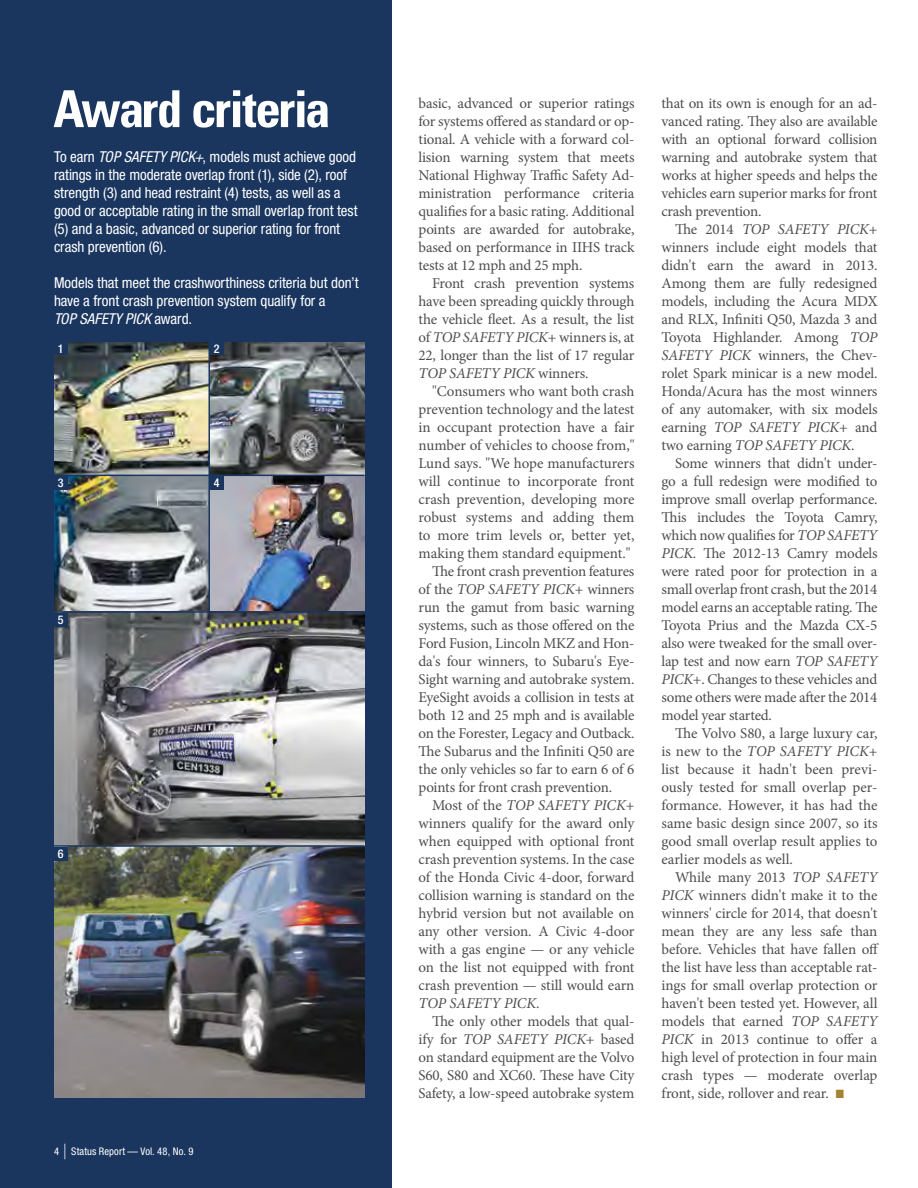
<style>
.page{position:relative;width:918px;height:1188px;background:#fff}
.page>*{position:absolute;margin:0;border:0;box-sizing:border-box;transform-origin:0 0}
.t1{font:700 condensed 51px "Univers LT Std";letter-spacing:-.035em;color:#fff}
.t2{font:15px/18px "Minion Pro";letter-spacing:-.01em;color:#4d4d4f;text-align:justify}
.t3{font:condensed 15px/18px "Helvetica Neue LT Pro";letter-spacing:-.005em;color:#fff}
.t4{font:italic 15px "Minion Pro";letter-spacing:-.01em;color:#4d4d4f}
.t5{font:500 condensed 12px "Helvetica Neue LT Pro";color:#fff}
.t6{font:condensed 10.5px "Helvetica Neue LT Pro";letter-spacing:.015em;color:#fff}
.s1{font-style:italic}
.s2{font-size:21px}
.s3{font-style:normal}
.s4{color:#a58232}
</style>
<div class="page">
<div style="left:0;top:0;width:392px;height:1188px;background:#1a365f"></div>
<img style="left:54px;top:342px;width:310px;height:755px">
<hr style="left:54px;top:475px;width:310px;height:1px;background:#1a365f">
<hr style="left:54px;top:611px;width:310px;height:2px;background:#1a365f">
<hr style="left:208px;top:341px;width:2px;height:271px;background:#1a365f">
<hr style="left:54px;top:845px;width:310px;height:2px;background:#1a365f">
<div style="left:54px;top:341px;width:14px;height:14px;background:#1a365f"></div>
<div style="left:54px;top:476px;width:14px;height:14px;background:#1a365f"></div>
<div style="left:210px;top:341px;width:14px;height:14px;background:#1a365f"></div>
<div style="left:210px;top:476px;width:14px;height:14px;background:#1a365f"></div>
<div style="left:54px;top:613px;width:14px;height:13px;background:#1a365f"></div>
<div style="left:54px;top:847px;width:14px;height:13px;background:#1a365f"></div>
<h1 class="t1" style="left:53px;top:78px;width:279px">Award criteria</h1>
<p class="t3" style="left:54px;top:148px;width:305px">To earn <span class="s1">TOP SAFETY PICK+</span>, models must achieve good ratings in the moderate overlap front (1), side (2), roof strength (3) and head restraint (4) tests, as well as a good or acceptable rating in the small overlap front test (5) and a basic, advanced or superior rating for front crash prevention (6).</p>
<p class="t3" style="left:54px;top:274px;width:306px">Models that meet the crashworthiness criteria but don’t have a front crash prevention system qualify for a<br><span class="s1">TOP SAFETY PICK</span> award.</p>
<p class="t5" style="left:58px;top:341px;width:7px">1</p>
<p class="t5" style="left:58px;top:476px;width:7px">3</p>
<p class="t5" style="left:58px;top:612px;width:7px">5</p>
<p class="t5" style="left:58px;top:846px;width:7px">6</p>
<p class="t5" style="left:214px;top:341px;width:7px">2</p>
<p class="t5" style="left:214px;top:476px;width:7px">4</p>
<p class="t6" style="left:54px;top:1145px;width:141px">4 <span class="s2">|</span> Status Report — Vol. 48, No. 9</p>
<p class="t2" style="left:418px;top:94px;width:218px">basic, advanced or superior ratings for systems offered as standard or op&shy;tional. A vehicle with a forward col&shy;lision warning system that meets National Highway Traffic Safety Ad&shy;ministration performance criteria qualifies for a basic rating. Additional points are awarded for autobrake, based on performance in IIHS track tests at 12 mph and 25 mph.</p>
<p class="t2" style="left:418px;top:274px;width:218px;text-indent:14px">Front crash prevention systems have been spreading quickly through the vehicle fleet. As a result, the list of <span class="s1">TOP SAFETY PICK</span>+ winners is, at 22, longer than the list of 17 regular <span class="s1">TOP SAFETY PICK</span> winners.</p>
<p class="t2" style="left:432px;top:382px;width:204px">"Consumers who want both crash</p>
<p class="t2" style="left:418px;top:400px;width:217px">prevention technology and the latest</p>
<p class="t2" style="left:418px;top:418px;width:217px">in occupant protection have a fair</p>
<p class="t2" style="left:418px;top:436px;width:218px">number of vehicles to choose from,"</p>
<p class="t2" style="left:418px;top:454px;width:218px">Lund says. "We hope manufacturers</p>
<p class="t2" style="left:418px;top:472px;width:218px">will continue to incorporate front</p>
<p class="t2" style="left:418px;top:490px;width:218px">crash prevention, developing more</p>
<p class="t2" style="left:418px;top:508px;width:218px">robust systems and adding them</p>
<p class="t2" style="left:418px;top:526px;width:217px">to more trim levels or, better yet,</p>
<p class="t2" style="left:418px;top:544px;width:214px">making them standard equipment."</p>
<p class="t2" style="left:432px;top:562px;width:204px">The front crash prevention features</p>
<p class="t2" style="left:418px;top:580px;width:217px">of the <span class="s1">TOP SAFETY PICK</span>+ winners</p>
<p class="t2" style="left:418px;top:598px;width:217px">run the gamut from basic warning</p>
<p class="t2" style="left:418px;top:616px;width:217px">systems, such as those offered on the</p>
<p class="t2" style="left:418px;top:634px;width:217px">Ford Fusion, Lincoln MKZ and Hon-</p>
<p class="t2" style="left:418px;top:652px;width:218px">da's four winners, to Subaru's Eye-</p>
<p class="t2" style="left:418px;top:670px;width:217px">Sight warning and autobrake system.</p>
<p class="t2" style="left:418px;top:688px;width:218px">EyeSight avoids a collision in tests at</p>
<p class="t2" style="left:418px;top:706px;width:218px">both 12 and 25 mph and is available</p>
<p class="t2" style="left:418px;top:724px;width:218px">on the Forester, Legacy and Outback.</p>
<p class="t2" style="left:418px;top:742px;width:218px">The Subarus and the Infiniti Q50 are</p>
<p class="t2" style="left:418px;top:760px;width:217px">the only vehicles so far to earn 6 of 6</p>
<p class="t2" style="left:418px;top:778px;width:195px">points for front crash prevention.</p>
<p class="t4" style="left:432px;top:795px;width:204px"><span class="s3">Most of the</span> TOP SAFETY PICK<span class="s3">+</span></p>
<p class="t2" style="left:418px;top:814px;width:217px">winners qualify for the award only</p>
<p class="t2" style="left:418px;top:832px;width:218px">when equipped with optional front</p>
<p class="t2" style="left:418px;top:850px;width:217px">crash prevention systems. In the case</p>
<p class="t2" style="left:418px;top:868px;width:217px">of the Honda Civic 4-door, forward</p>
<p class="t2" style="left:418px;top:886px;width:218px">collision warning is standard on the</p>
<p class="t2" style="left:418px;top:904px;width:218px">hybrid version but not available on</p>
<p class="t2" style="left:418px;top:922px;width:217px">any other version. A Civic 4-door</p>
<p class="t2" style="left:418px;top:940px;width:217px">with a gas engine — or any vehicle</p>
<p class="t2" style="left:418px;top:958px;width:217px">on the list not equipped with front</p>
<p class="t2" style="left:418px;top:976px;width:218px">crash prevention — still would earn</p>
<p class="t4" style="left:418px;top:993px;width:123px">TOP SAFETY PICK<span class="s3">.</span></p>
<p class="t2" style="left:432px;top:1012px;width:204px">The only other models that qual-</p>
<p class="t4" style="left:418px;top:1029px;width:218px"><span class="s3">ify for</span> TOP SAFETY PICK<span class="s3">+ based</span></p>
<p class="t2" style="left:418px;top:1048px;width:217px">on standard equipment are the Volvo</p>
<p class="t2" style="left:418px;top:1066px;width:218px">S60, S80 and XC60. These have City</p>
<p class="t2" style="left:418px;top:1084px;width:217px">Safety, a low-speed autobrake system</p>
<p class="t2" style="left:662px;top:94px;width:218px">that on its own is enough for an ad&shy;vanced rating. They also are available with an optional forward collision warning and autobrake system that works at higher speeds and helps the vehicles earn superior marks for front crash prevention.</p>
<p class="t2" style="left:662px;top:220px;width:218px;text-indent:14px">The 2014 <span class="s1">TOP SAFETY PICK</span>+ winners include eight models that didn't earn the award in 2013.<br>Among them are fully redesigned models, including the Acura MDX and RLX, Infiniti Q50, Mazda 3 and Toyota Highlander. Among <span class="s1">TOP SAFETY PICK</span> winners, the Chev&shy;rolet Spark minicar is a new model.<br>Honda/Acura has the most winners of any automaker, with six models earning <span class="s1">TOP SAFETY PICK</span>+ and two earning <span class="s1">TOP SAFETY PICK</span>.</p>
<p class="t2" style="left:662px;top:454px;width:218px;text-indent:14px">Some winners that didn't under&shy;go a full redesign were modified to improve small overlap performance.<br>This includes the Toyota Camry, which now qualifies for <span class="s1">TOP SAFETY PICK</span>. The 2012-13 Camry models were rated poor for protection in a small overlap front crash, but the 2014 model earns an acceptable rating. The Toyota Prius and the Mazda CX-5 also were tweaked for the small over&shy;lap test and now earn <span class="s1">TOP SAFETY PICK</span>+. Changes to these vehicles and some others were made after the 2014 model year started.</p>
<p class="t2" style="left:662px;top:724px;width:218px;text-indent:14px">The Volvo S80, a large luxury car, is new to the <span class="s1">TOP SAFETY PICK</span>+ list because it hadn't been previ&shy;ously tested for small overlap per&shy;formance. However, it has had the same basic design since 2007, so its good small overlap result applies to earlier models as well.</p>
<p class="t2" style="left:662px;top:868px;width:219px;text-indent:14px">While many 2013 <span class="s1">TOP SAFETY PICK</span> winners didn't make it to the winners' circle for 2014, that doesn't mean they are any less safe than before. Vehicles that have fallen off the list have less than acceptable rat&shy;ings for small overlap protection or haven't been tested yet. However, all models that earned <span class="s1">TOP SAFETY PICK</span> in 2013 continue to offer a high level of protection in four main crash types — moderate overlap front, side, rollover and rear. <span class="s4">■</span></p>
</div>
